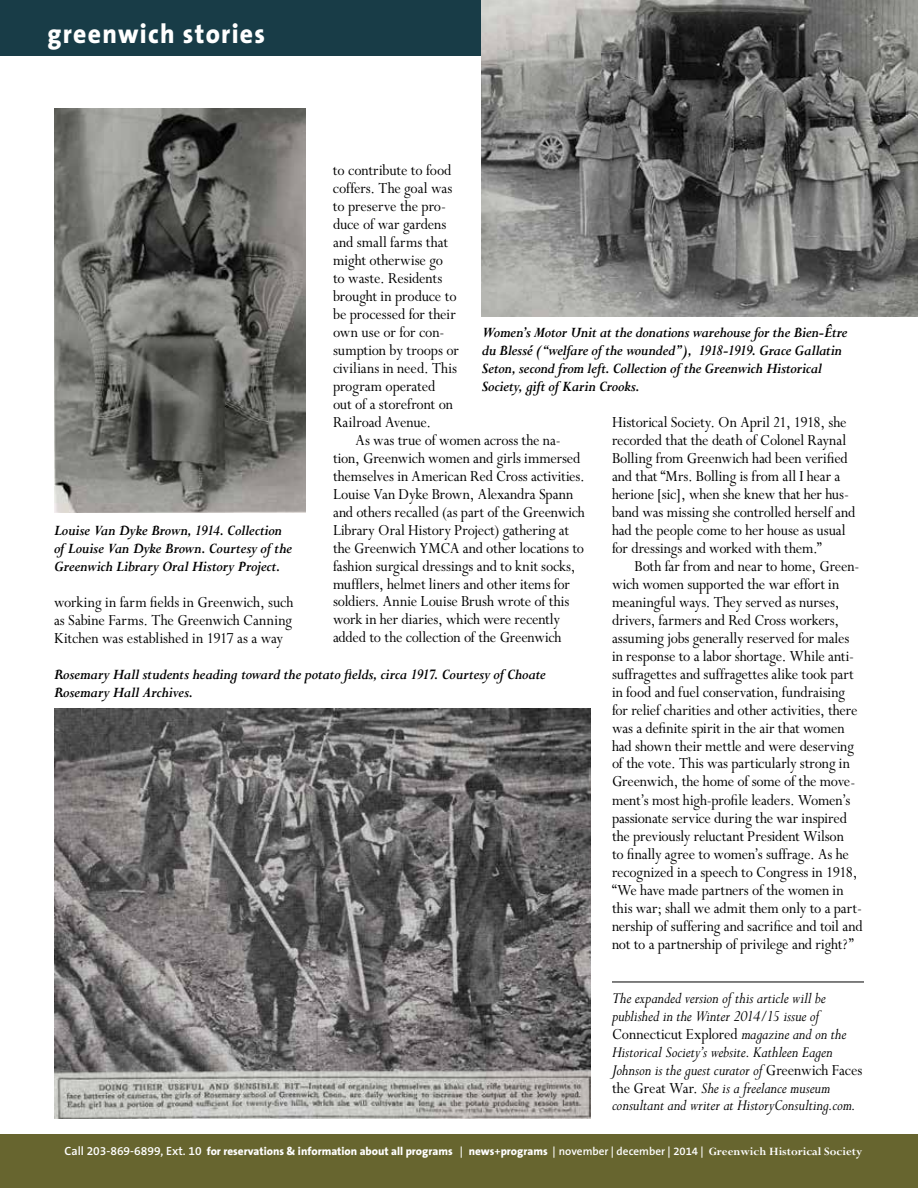
<style>
.page{position:relative;width:918px;height:1188px;background:#fff}
.page>*{position:absolute;margin:0;border:0;box-sizing:border-box;transform-origin:0 0}
.t1{font:800 27px "The Sans B8";letter-spacing:.05em;color:#fff;scale:.95 1}
.t2{font:17.25px/18px "Perpetua";letter-spacing:-.01em;color:#000;scale:.92 1}
.t3{font:italic 17.25px/18px "Perpetua";letter-spacing:-.005em;color:#000;scale:.92 1}
.t4{font:italic 700 16.2px/18px "Perpetua";letter-spacing:-.02em;color:#000;scale:.92 1}
.t5{font:800 11.25px "The Sans B8";color:#fff}
.s1{font-style:normal}
.s2{font-family:"The Sans B6";font-weight:600;font-size:12px}
.s3{font-family:"The Sans B6";font-weight:600}
.s4{font-family:"Perpetua";font-weight:700;font-size:12.3px}
</style>
<div class="page">
<div style="left:0;top:1134px;width:918px;height:54px;background:#67652f"></div>
<hr style="left:612px;top:982px;width:252px;height:1px;background:#000">
<div style="left:0;top:0;width:918px;height:56px;background:#183c47"></div>
<img style="left:54px;top:108px;width:251px;height:405px">
<img style="left:54px;top:708px;width:537px;height:411px">
<img style="left:482px;top:0;width:436px;height:316px">
<h1 class="t1" style="left:47px;top:19px;width:231px">greenwich stories</h1>
<p class="t2" style="left:333px;top:161px;width:139px">to contribute to food coffers. The goal was to preserve the pro&shy;duce of war gardens and small farms that might otherwise go to waste. Residents brought in produce to be processed for their own use or for con&shy;sumption by troops or civilians in need. This program operated<br>out of a storefront on<br>Railroad Avenue.</p>
<p class="t2" style="left:333px;top:431px;width:275px;text-indent:23px">As was true of women across the na&shy;tion, Greenwich women and girls immersed themselves in American Red Cross activities.<br>Louise Van Dyke Brown, Alexandra Spann and others recalled (as part of the Greenwich Library Oral History Project) gathering at the Greenwich YMCA and other locations to fashion surgical dressings and to knit socks, mufflers, helmet liners and other items for soldiers. Annie Louise Brush wrote of this work in her diaries, which were recently added to the collection of the Greenwich</p>
<p class="t4" style="left:482px;top:324px;width:399px">Women’s Motor Unit at the donations warehouse for the Bien-Être du Blessé (“welfare of the wounded”), 1918-1919. Grace Gallatin Seton, second from left. Collection of the Greenwich Historical Society, gift of Karin Crooks.</p>
<p class="t2" style="left:612px;top:413px;width:266px">Historical Society. On April 21, 1918, she recorded that the death of Colonel Raynal Bolling from Greenwich had been verified and that “Mrs. Bolling is from all I hear a herione [sic], when she knew that her hus&shy;band was missing she controlled herself and had the people come to her house as usual for dressings and worked with them.”</p>
<p class="t2" style="left:612px;top:557px;width:274px;text-indent:23px">Both far from and near to home, Green&shy;wich women supported the war effort in meaningful ways. They served as nurses, drivers, farmers and Red Cross workers, assuming jobs generally reserved for males in response to a labor shortage. While anti&shy;suffragettes and suffragettes alike took part in food and fuel conservation, fundraising for relief charities and other activities, there was a definite spirit in the air that women had shown their mettle and were deserving of the vote. This was particularly strong in Greenwich, the home of some of the move&shy;ment’s most high-profile leaders. Women’s passionate service during the war inspired the previously reluctant President Wilson<br>to finally agree to women’s suffrage. As he recognized in a speech to Congress in 1918, “We have made partners of the women in this war; shall we admit them only to a part&shy;nership of suffering and sacrifice and toil and not to a partnership of privilege and right?”</p>
<p class="t3" style="left:612px;top:989px;width:274px">The expanded version of this article will be published in the Winter 2014/15 issue of <span class="s1">Connecticut Explored</span> magazine and on the Historical Society’s website. Kathleen Eagen Johnson is the guest curator of <span class="s1">Greenwich Faces the Great War.</span> She is a freelance museum consultant and writer at HistoryConsulting.com.</p>
<p class="t5" style="left:65px;top:1145px;width:799px"><span class="s2">Call 203-869-6899, Ext. 10</span> for reservations &amp; information about all programs <span class="s3">|</span> news<span class="s3">+</span>programs <span class="s3">| november | december | 2014 |</span> <span class="s4">Greenwich Historical Society</span></p>
<p class="t4" style="left:54px;top:522px;width:260px">Louise Van Dyke Brown, 1914. Collection of Louise Van Dyke Brown. Courtesy of the<br>Greenwich Library Oral History Project.</p>
<p class="t2" style="left:54px;top:593px;width:262px;text-align:justify">working in farm fields in Greenwich, such as Sabine Farms. The Greenwich Canning Kitchen was established in 1917 as a way</p>
<p class="t4" style="left:54px;top:666px;width:536px">Rosemary Hall students heading toward the potato fields, circa 1917. Courtesy of Choate<br>Rosemary Hall Archives.</p>
</div>
